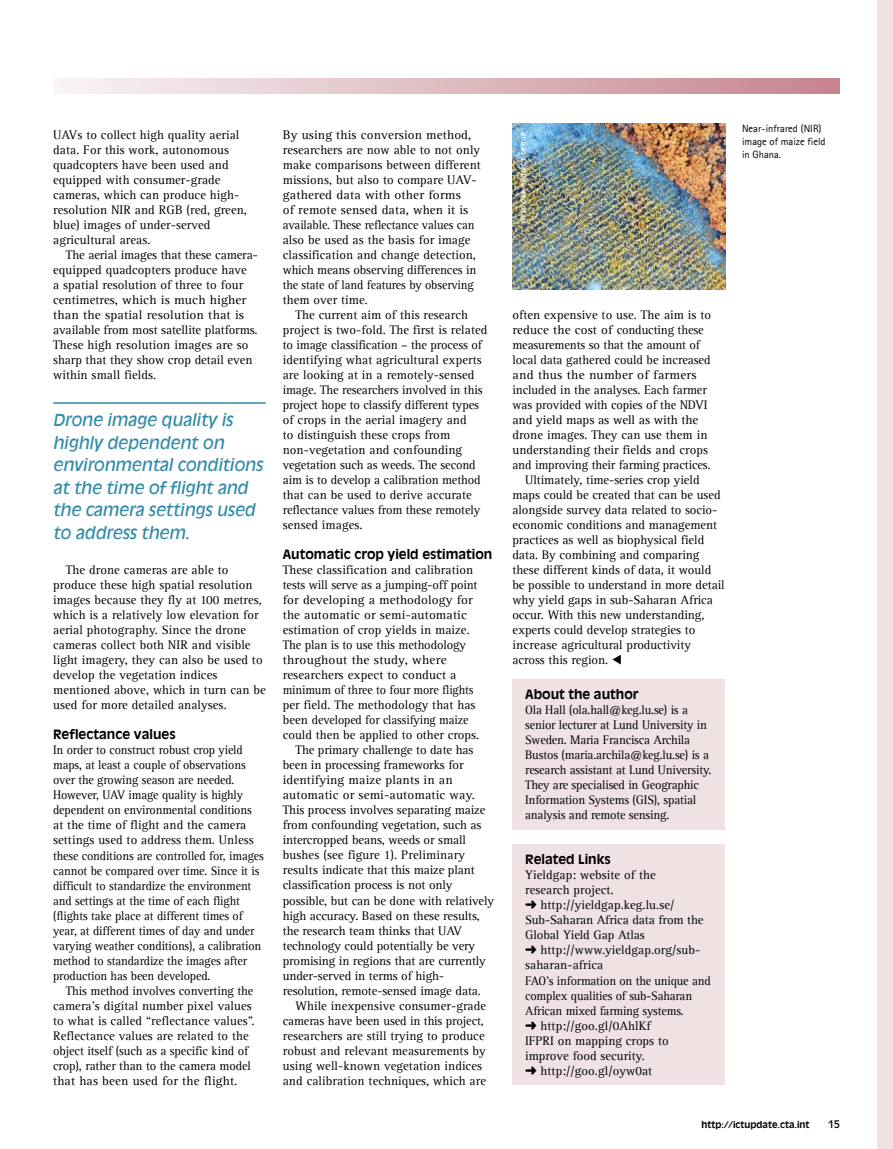
<style>
.page{position:relative;width:893px;height:1149px;background:#fff}
.page>*{position:absolute;margin:0;border:0;box-sizing:border-box;transform-origin:0 0}
.t1{font:italic 16.5px/22.5px "Antique Olive LT";letter-spacing:-.01em;color:#338ba8}
.t2{font:12.75px/15px "Agfa Rotis Serif";letter-spacing:-.005em;color:#000}
.t3{font:12.75px/15px "Agfa Rotis Serif";letter-spacing:-.005em;color:#000;scale:.95 1}
.t4{font:700 12.75px "Antique Olive LT";color:#000}
.t5{font:12.75px "Agfa Rotis Serif";letter-spacing:.015em;color:#000;scale:1.05 1}
.t6{font:10.5px/12.8px "Agfa Rotis Sans Serif";color:#000}
.t7{font:10.5px "Antique Olive LT";color:#000}
.t8{font:700 9px "Antique Olive LT";color:#000}
.t9{font:700 6px "Antique Olive LT";letter-spacing:.09em;color:#fff}
</style>
<div class="page">
<div style="left:878px;top:0;width:15px;height:1148px;background:#f0e1e3"></div>
<div style="left:512px;top:679px;width:213px;height:150px;background:#f0e1e3"></div>
<svg style="left:53px;top:79px;width:787px;height:15px;background:#dfbcc1"></svg>
<div style="left:512px;top:844px;width:213px;height:240px;background:#f0e1e3"></div>
<img style="left:512px;top:124px;width:213px;height:165px">
<hr style="left:53px;top:402px;width:213px;height:1px;background:#338ba8">
<p class="t2" style="left:53px;top:127px;width:195px">UAVs to collect high quality aerial data. For this work, autonomous quadcopters have been used and equipped with consumer-grade cameras, which can produce high&shy;resolution NIR and RGB (red, green, blue) images of under-served agricultural areas.</p>
<p class="t2" style="left:53px;top:247px;width:206px;text-indent:13px">The aerial images that these camera&shy;equipped quadcopters produce have<br>a spatial resolution of three to four centimetres, which is much higher than the spatial resolution that is available from most satellite platforms.<br>These high resolution images are so sharp that they show crop detail even within small fields.</p>
<p class="t1" style="left:53px;top:409px;width:211px">Drone image quality is highly dependent on environmental conditions at the time of flight and the camera settings used to address them.</p>
<p class="t2" style="left:53px;top:562px;width:214px;text-indent:13px">The drone cameras are able to produce these high spatial resolution images because they fly at 100 metres, which is a relatively low elevation for aerial photography. Since the drone cameras collect both NIR and visible light imagery, they can also be used to develop the vegetation indices mentioned above, which in turn can be used for more detailed analyses.</p>
<p class="t4" style="left:53px;top:726px;width:124px">Reflectance values</p>
<p class="t3" style="left:53px;top:742px;width:223px">In order to construct robust crop yield maps, at least a couple of observations over the growing season are needed.<br>However, UAV image quality is highly dependent on environmental conditions at the time of flight and the camera settings used to address them. Unless these conditions are controlled for, images cannot be compared over time. Since it is difficult to standardize the environment and settings at the time of each flight (flights take place at different times of year, at different times of day and under varying weather conditions), a calibration method to standardize the images after production has been developed.</p>
<p class="t2" style="left:53px;top:982px;width:203px;text-indent:13px">This method involves converting the camera’s digital number pixel values to what is called “reflectance values”.<br>Reflectance values are related to the object itself (such as a specific kind of crop), rather than to the camera model that has been used for the flight.</p>
<p class="t2" style="left:283px;top:127px;width:200px">By using this conversion method, researchers are now able to not only make comparisons between different missions, but also to compare UAV&shy;gathered data with other forms<br>of remote sensed data, when it is available. These reflectance values can also be used as the basis for image classification and change detection, which means observing differences in the state of land features by observing them over time.</p>
<p class="t2" style="left:283px;top:307px;width:206px;text-indent:13px">The current aim of this research project is two-fold. The first is related to image classification – the process of identifying what agricultural experts are looking at in a remotely-sensed image. The researchers involved in this project hope to classify different types of crops in the aerial imagery and<br>to distinguish these crops from non-vegetation and confounding vegetation such as weeds. The second aim is to develop a calibration method that can be used to derive accurate reflectance values from these remotely sensed images.</p>
<p class="t4" style="left:283px;top:546px;width:211px">Automatic crop yield estimation</p>
<p class="t2" style="left:283px;top:562px;width:192px">These classification and calibration</p>
<p class="t2" style="left:283px;top:577px;width:196px">tests will serve as a jumping-off point</p>
<p class="t2" style="left:283px;top:592px;width:192px">for developing a methodology for</p>
<p class="t2" style="left:283px;top:607px;width:186px">the automatic or semi-automatic</p>
<p class="t2" style="left:283px;top:622px;width:189px">estimation of crop yields in maize.</p>
<p class="t2" style="left:283px;top:637px;width:185px">The plan is to use this methodology</p>
<p class="t5" style="left:283px;top:652px;width:158px">throughout the study, where</p>
<p class="t2" style="left:283px;top:667px;width:175px">researchers expect to conduct a</p>
<p class="t3" style="left:283px;top:682px;width:202px">minimum of three to four more flights</p>
<p class="t2" style="left:283px;top:697px;width:194px">per field. The methodology that has</p>
<p class="t2" style="left:283px;top:712px;width:187px">been developed for classifying maize</p>
<p class="t2" style="left:283px;top:727px;width:198px">could then be applied to other crops.</p>
<p class="t2" style="left:296px;top:742px;width:179px">The primary challenge to date has</p>
<p class="t2" style="left:283px;top:757px;width:182px">been in processing frameworks for</p>
<p class="t2" style="left:283px;top:772px;width:171px">identifying maize plants in an</p>
<p class="t2" style="left:283px;top:787px;width:194px">automatic or semi-automatic way.</p>
<p class="t2" style="left:283px;top:802px;width:204px">This process involves separating maize</p>
<p class="t2" style="left:283px;top:817px;width:200px">from confounding vegetation, such as</p>
<p class="t2" style="left:283px;top:832px;width:185px">intercropped beans, weeds or small</p>
<p class="t2" style="left:283px;top:847px;width:184px">bushes (see figure 1). Preliminary</p>
<p class="t2" style="left:283px;top:862px;width:194px">results indicate that this maize plant</p>
<p class="t2" style="left:283px;top:877px;width:171px">classification process is not only</p>
<p class="t2" style="left:283px;top:892px;width:213px">possible, but can be done with relatively</p>
<p class="t2" style="left:283px;top:907px;width:199px">high accuracy. Based on these results,</p>
<p class="t2" style="left:283px;top:922px;width:181px">the research team thinks that UAV</p>
<p class="t2" style="left:283px;top:937px;width:194px">technology could potentially be very</p>
<p class="t2" style="left:283px;top:952px;width:205px">promising in regions that are currently</p>
<p class="t2" style="left:283px;top:967px;width:163px">under-served in terms of high-</p>
<p class="t2" style="left:283px;top:982px;width:200px">resolution, remote-sensed image data.</p>
<p class="t2" style="left:296px;top:997px;width:192px">While inexpensive consumer-grade</p>
<p class="t2" style="left:283px;top:1012px;width:203px">cameras have been used in this project,</p>
<p class="t2" style="left:283px;top:1027px;width:203px">researchers are still trying to produce</p>
<p class="t2" style="left:283px;top:1042px;width:205px">robust and relevant measurements by</p>
<p class="t2" style="left:283px;top:1057px;width:201px">using well-known vegetation indices</p>
<p class="t2" style="left:283px;top:1072px;width:205px">and calibration techniques, which are</p>
<p class="t9" style="left:520px;top:224px;width:93px;rotate:-90deg">YIELD GAP PROJECT GROUP</p>
<p class="t6" style="left:742px;top:122px;width:85px">Near-infrared (NIR) image of maize field in Ghana.</p>
<p class="t2" style="left:512px;top:307px;width:200px">often expensive to use. The aim is to</p>
<p class="t2" style="left:512px;top:322px;width:193px">reduce the cost of conducting these</p>
<p class="t2" style="left:512px;top:337px;width:189px">measurements so that the amount of</p>
<p class="t2" style="left:512px;top:352px;width:200px">local data gathered could be increased</p>
<p class="t5" style="left:512px;top:367px;width:177px">and thus the number of farmers</p>
<p class="t2" style="left:512px;top:382px;width:196px">included in the analyses. Each farmer</p>
<p class="t2" style="left:512px;top:397px;width:196px">was provided with copies of the NDVI</p>
<p class="t2" style="left:512px;top:412px;width:187px">and yield maps as well as with the</p>
<p class="t2" style="left:512px;top:427px;width:196px">drone images. They can use them in</p>
<p class="t2" style="left:512px;top:442px;width:197px">understanding their fields and crops</p>
<p class="t2" style="left:512px;top:457px;width:200px">and improving their farming practices.</p>
<p class="t2" style="left:525px;top:472px;width:176px">Ultimately, time-series crop yield</p>
<p class="t2" style="left:512px;top:487px;width:210px">maps could be created that can be used</p>
<p class="t2" style="left:512px;top:502px;width:206px">alongside survey data related to socio-</p>
<p class="t2" style="left:512px;top:517px;width:206px">economic conditions and management</p>
<p class="t2" style="left:512px;top:532px;width:193px">practices as well as biophysical field</p>
<p class="t2" style="left:512px;top:547px;width:189px">data. By combining and comparing</p>
<p class="t2" style="left:512px;top:562px;width:200px">these different kinds of data, it would</p>
<p class="t2" style="left:512px;top:577px;width:214px">be possible to understand in more detail</p>
<p class="t2" style="left:512px;top:592px;width:202px">why yield gaps in sub-Saharan Africa</p>
<p class="t2" style="left:512px;top:607px;width:194px">occur. With this new understanding,</p>
<p class="t2" style="left:512px;top:622px;width:184px">experts could develop strategies to</p>
<p class="t2" style="left:512px;top:637px;width:180px">increase agricultural productivity</p>
<p class="t2" style="left:512px;top:652px;width:111px">across this region. ◀</p>
<p class="t4" style="left:525px;top:686px;width:115px">About the author</p>
<p class="t2" style="left:525px;top:702px;width:188px">Ola Hall (ola.hall@keg.lu.se) is a senior lecturer at Lund University in Sweden. Maria Francisca Archila Bustos (maria.archila@keg.lu.se) is a research assistant at Lund University.<br>They are specialised in Geographic Information Systems (GIS), spatial analysis and remote sensing.</p>
<p class="t4" style="left:525px;top:851px;width:87px">Related Links</p>
<p class="t2" style="left:525px;top:867px;width:187px">Yieldgap: website of the<br>research project.<br>➜ http://yieldgap.keg.lu.se/<br>Sub-Saharan Africa data from the<br>Global Yield Gap Atlas<br>➜ http://www.yieldgap.org/sub&shy;saharan-africa<br>FAO’s information on the unique and complex qualities of sub-Saharan<br>African mixed farming systems.<br>➜ http://goo.gl/0AhlKf<br>IFPRI on mapping crops to improve food security.<br>➜ http://goo.gl/oyw0at</p>
<p class="t8" style="left:702px;top:1118px;width:110px">http://ictupdate.cta.int</p>
<p class="t7" style="left:828px;top:1117px;width:13px">15</p>
</div>
